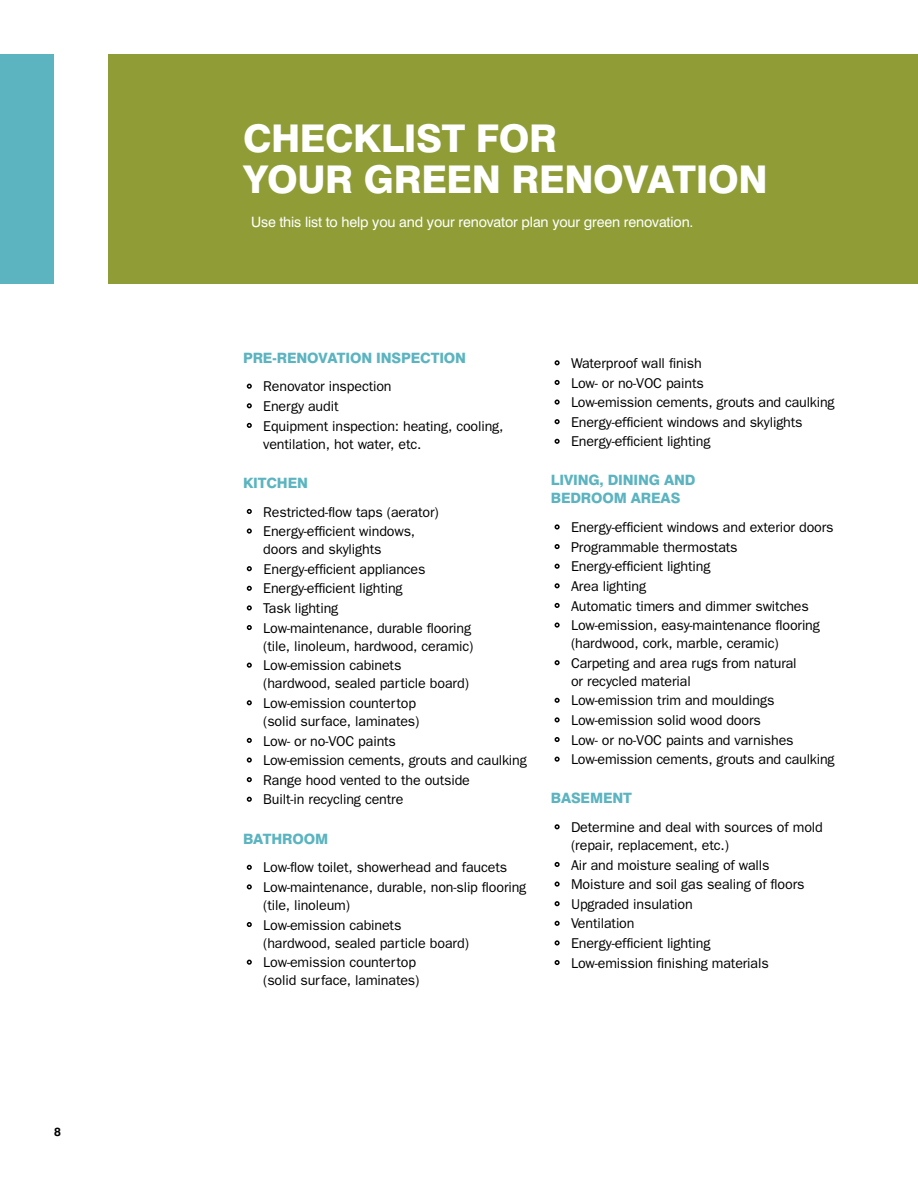
<style>
.page{position:relative;width:918px;height:1188px;background:#fff}
.page>*{position:absolute;margin:0;border:0;box-sizing:border-box;transform-origin:0 0}
.t1{font:800 38.25px/40.5px "Swiss 721 BT";letter-spacing:-.01em;color:#fff}
.t2{font:14.25px/19.6px "Franklin Gothic";letter-spacing:-.01em;color:#000}
.t3{font:800 14.25px/18px "Swiss 721 BT";letter-spacing:-.01em;color:#5bb4c0}
.t4{font:14.25px "Swiss 721 BT";letter-spacing:-.01em;color:#fff}
.t5{font:700 12px "Swiss 721 BT";color:#000}
</style>
<div class="page">
<div style="left:108px;top:54px;width:810px;height:230px;background:#909d36"></div>
<div style="left:0;top:54px;width:54px;height:230px;background:#5bb4c0"></div>
<svg style="left:247px;top:384px;width:5px;height:5px"></svg>
<svg style="left:247px;top:403px;width:5px;height:5px"></svg>
<svg style="left:247px;top:423px;width:5px;height:5px"></svg>
<svg style="left:247px;top:509px;width:5px;height:5px"></svg>
<svg style="left:247px;top:529px;width:5px;height:5px"></svg>
<svg style="left:247px;top:566px;width:5px;height:5px"></svg>
<svg style="left:247px;top:586px;width:5px;height:5px"></svg>
<svg style="left:247px;top:605px;width:5px;height:5px"></svg>
<svg style="left:247px;top:625px;width:5px;height:5px"></svg>
<svg style="left:247px;top:663px;width:5px;height:5px"></svg>
<svg style="left:247px;top:700px;width:5px;height:5px"></svg>
<svg style="left:247px;top:738px;width:5px;height:5px"></svg>
<svg style="left:247px;top:757px;width:5px;height:6px"></svg>
<svg style="left:247px;top:777px;width:5px;height:5px"></svg>
<svg style="left:247px;top:797px;width:5px;height:5px"></svg>
<svg style="left:247px;top:865px;width:5px;height:5px"></svg>
<svg style="left:247px;top:884px;width:5px;height:5px"></svg>
<svg style="left:247px;top:922px;width:5px;height:5px"></svg>
<svg style="left:247px;top:960px;width:5px;height:5px"></svg>
<svg style="left:555px;top:360px;width:5px;height:5px"></svg>
<svg style="left:555px;top:380px;width:5px;height:5px"></svg>
<svg style="left:555px;top:400px;width:5px;height:5px"></svg>
<svg style="left:555px;top:419px;width:5px;height:5px"></svg>
<svg style="left:555px;top:439px;width:5px;height:5px"></svg>
<svg style="left:555px;top:524px;width:5px;height:6px"></svg>
<svg style="left:555px;top:544px;width:5px;height:5px"></svg>
<svg style="left:555px;top:564px;width:5px;height:5px"></svg>
<svg style="left:555px;top:583px;width:5px;height:5px"></svg>
<svg style="left:555px;top:603px;width:5px;height:5px"></svg>
<svg style="left:555px;top:623px;width:5px;height:5px"></svg>
<svg style="left:555px;top:660px;width:5px;height:5px"></svg>
<svg style="left:555px;top:698px;width:5px;height:5px"></svg>
<svg style="left:555px;top:717px;width:5px;height:5px"></svg>
<svg style="left:555px;top:737px;width:5px;height:5px"></svg>
<svg style="left:555px;top:757px;width:5px;height:5px"></svg>
<svg style="left:555px;top:824px;width:5px;height:5px"></svg>
<svg style="left:555px;top:862px;width:5px;height:5px"></svg>
<svg style="left:555px;top:882px;width:5px;height:5px"></svg>
<svg style="left:555px;top:901px;width:5px;height:5px"></svg>
<svg style="left:555px;top:921px;width:5px;height:5px"></svg>
<svg style="left:555px;top:940px;width:5px;height:5px"></svg>
<svg style="left:555px;top:960px;width:5px;height:5px"></svg>
<p class="t5" style="left:54px;top:1124px;width:8px">8</p>
<h1 class="t1" style="left:243px;top:118px;width:526px">CHECKLIST FOR<br>YOUR GREEN RENOVATION</h1>
<p class="t4" style="left:251px;top:213px;width:444px">Use this list to help you and your renovator plan your green renovation.</p>
<p class="t3" style="left:243px;top:348px;width:225px">PRE-RENOVATION INSPECTION</p>
<p class="t2" style="left:263px;top:377px;width:242px">Renovator inspection<br>Energy audit<br>Equipment inspection: heating, cooling,</p>
<p class="t2" style="left:263px;top:434px;width:160px">ventilation, hot water, etc.</p>
<p class="t3" style="left:243px;top:474px;width:66px">KITCHEN</p>
<p class="t2" style="left:263px;top:502px;width:177px">Restricted-flow taps (aerator)<br>Energy-efficient windows,</p>
<p class="t2" style="left:263px;top:540px;width:209px">doors and skylights<br>Energy-efficient appliances<br>Energy-efficient lighting<br>Task lighting<br>Low-maintenance, durable flooring</p>
<p class="t2" style="left:263px;top:636px;width:212px">(tile, linoleum, hardwood, ceramic)<br>Low-emission cabinets</p>
<p class="t2" style="left:263px;top:674px;width:207px">(hardwood, sealed particle board)<br>Low-emission countertop</p>
<p class="t2" style="left:263px;top:711px;width:265px">(solid surface, laminates)<br>Low- or no-VOC paints<br>Low-emission cements, grouts and caulking<br>Range hood vented to the outside<br>Built-in recycling centre</p>
<p class="t3" style="left:243px;top:829px;width:87px">BATHROOM</p>
<p class="t2" style="left:263px;top:858px;width:265px">Low-flow toilet, showerhead and faucets<br>Low-maintenance, durable, non-slip flooring</p>
<p class="t2" style="left:263px;top:896px;width:140px">(tile, linoleum)<br>Low-emission cabinets</p>
<p class="t2" style="left:263px;top:933px;width:207px">(hardwood, sealed particle board)<br>Low-emission countertop</p>
<p class="t2" style="left:263px;top:971px;width:158px">(solid surface, laminates)</p>
<p class="t2" style="left:571px;top:353px;width:265px">Waterproof wall finish<br>Low- or no-VOC paints<br>Low-emission cements, grouts and caulking<br>Energy-efficient windows and skylights<br>Energy-efficient lighting</p>
<p class="t3" style="left:551px;top:471px;width:146px">LIVING, DINING AND<br>BEDROOM AREAS</p>
<p class="t2" style="left:571px;top:518px;width:264px">Energy-efficient windows and exterior doors<br>Programmable thermostats<br>Energy-efficient lighting<br>Area lighting<br>Automatic timers and dimmer switches<br>Low-emission, easy-maintenance flooring</p>
<p class="t2" style="left:571px;top:634px;width:227px">(hardwood, cork, marble, ceramic)<br>Carpeting and area rugs from natural</p>
<p class="t2" style="left:571px;top:671px;width:265px">or recycled material<br>Low-emission trim and mouldings<br>Low-emission solid wood doors<br>Low- or no-VOC paints and varnishes<br>Low-emission cements, grouts and caulking</p>
<p class="t3" style="left:551px;top:789px;width:83px">BASEMENT</p>
<p class="t2" style="left:571px;top:818px;width:253px;line-height:18px">Determine and deal with sources of mold (repair, replacement, etc.)</p>
<p class="t2" style="left:571px;top:855px;width:235px">Air and moisture sealing of walls<br>Moisture and soil gas sealing of floors<br>Upgraded insulation<br>Ventilation<br>Energy-efficient lighting<br>Low-emission finishing materials</p>
</div>
